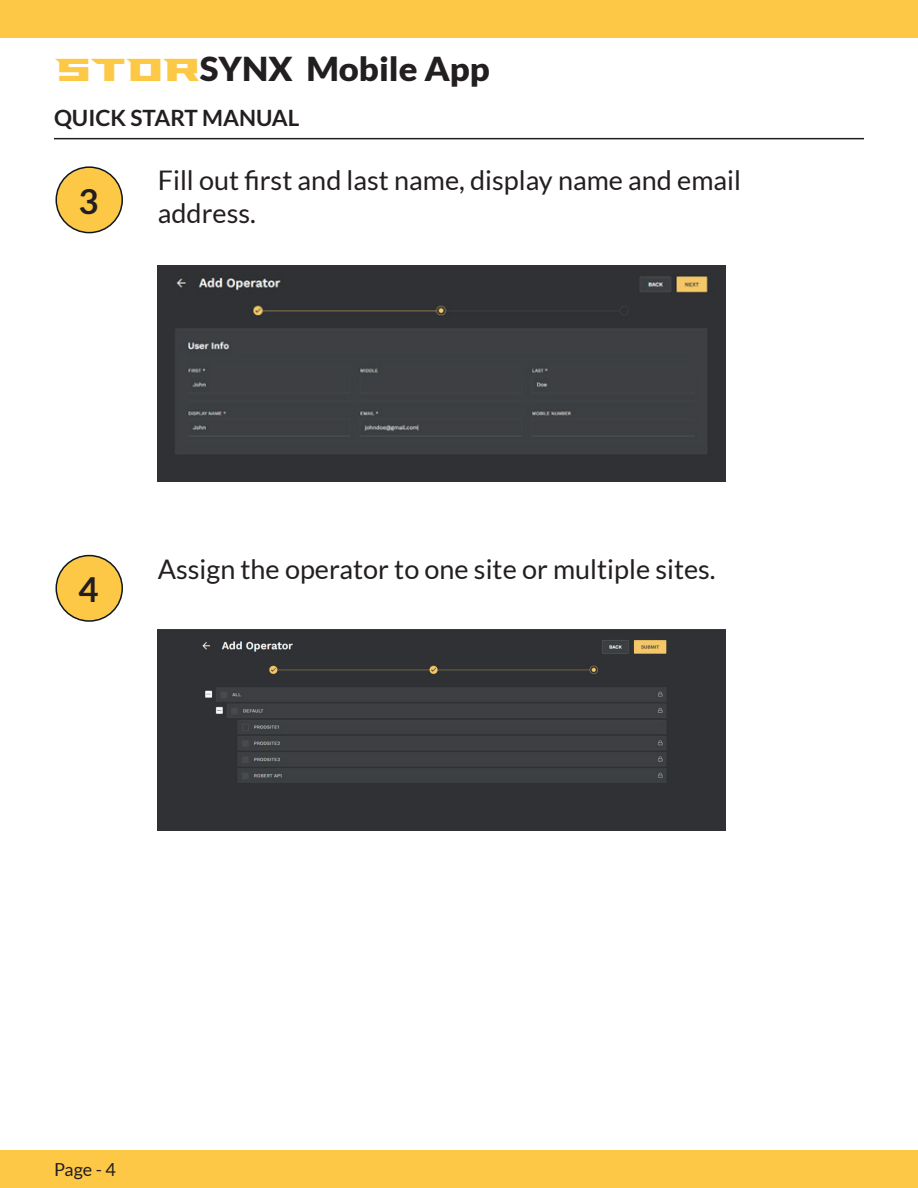
<style>
.page{position:relative;width:918px;height:1188px;background:#fff}
.page>*{position:absolute;margin:0;border:0;box-sizing:border-box;transform-origin:0 0}
.t1{font:700 34.5px "Lato";color:#231f20}
.t2{font:900 33px "Lato";color:#231f20;scale:1.05 1}
.t3{font:27px/32.4px "Lato";color:#231f20}
.t4{font:700 22.5px "Lato";color:#231f20}
.t5{font:18px "Lato";color:#231f20}
.s1{font-family:"Falcons Font";font-weight:400;color:#fec847}
</style>
<div class="page">
<div style="left:0;top:0;width:918px;height:38px;background:#fec847"></div>
<div style="left:0;top:1150px;width:918px;height:38px;background:#fec847"></div>
<hr style="left:54px;top:138px;width:810px;height:1px;background:#231f20">
<div style="left:56px;top:556px;width:66px;height:65px;background:#fec847;border-radius:50%"></div>
<div style="left:56px;top:555px;width:67px;height:67px;border:2px solid #0e1721;border-radius:50%"></div>
<div style="left:56px;top:167px;width:66px;height:66px;background:#fec847;border-radius:50%"></div>
<div style="left:56px;top:166px;width:67px;height:67px;border:2px solid #0e1721;border-radius:50%"></div>
<img style="left:158px;top:266px;width:568px;height:216px">
<img style="left:158px;top:629px;width:568px;height:202px">
<p class="t2" style="left:54px;top:49px;width:417px"><span class="s1">STOR</span>SYNX Mobile App</p>
<p class="t4" style="left:54px;top:105px;width:247px">QUICK START MANUAL</p>
<p class="t1" style="left:78px;top:181px;width:22px">3</p>
<p class="t3" style="left:158px;top:164px;width:585px">Fill out first and last name, display name and email address.</p>
<p class="t1" style="left:78px;top:570px;width:22px">4</p>
<p class="t3" style="left:158px;top:552px;width:559px">Assign the operator to one site or multiple sites.</p>
<p class="t5" style="left:54px;top:1159px;width:63px">Page - 4</p>
</div>
